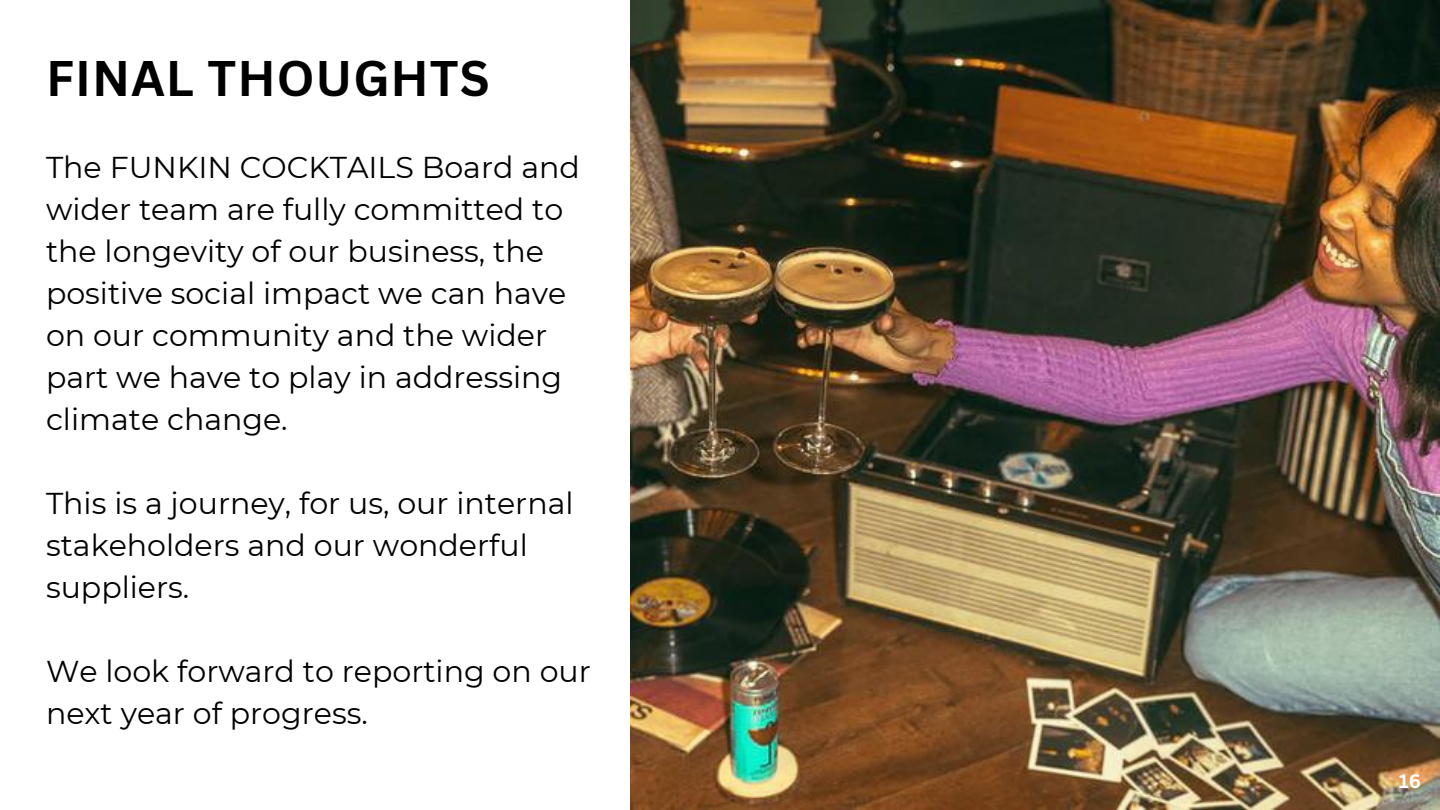
<style>
.page{position:relative;width:1440px;height:810px;background:#fff}
.page>*{position:absolute;margin:0;border:0;box-sizing:border-box;transform-origin:0 0}
.t1{font:700 48.7px "Canva Sans";letter-spacing:.02em;color:#000}
.t2{font:30.1px/42px "Montserrat";color:#000}
.t3{font:700 19px "Canva Sans";color:#fff}
</style>
<div class="page">
<img style="left:630px;top:0;width:810px;height:810px">
<h1 class="t1" style="left:46px;top:44px;width:445px">FINAL THOUGHTS</h1>
<p class="t2" style="left:46px;top:147px;width:535px">The FUNKIN COCKTAILS Board and wider team are fully committed to the longevity of our business, the positive social impact we can have on our community and the wider part we have to play in addressing climate change.</p>
<p class="t2" style="left:46px;top:483px;width:529px">This is a journey, for us, our internal stakeholders and our wonderful suppliers.</p>
<p class="t2" style="left:46px;top:651px;width:546px">We look forward to reporting on our next year of progress.</p>
<p class="t3" style="left:1399px;top:768px;width:24px">16</p>
</div>
